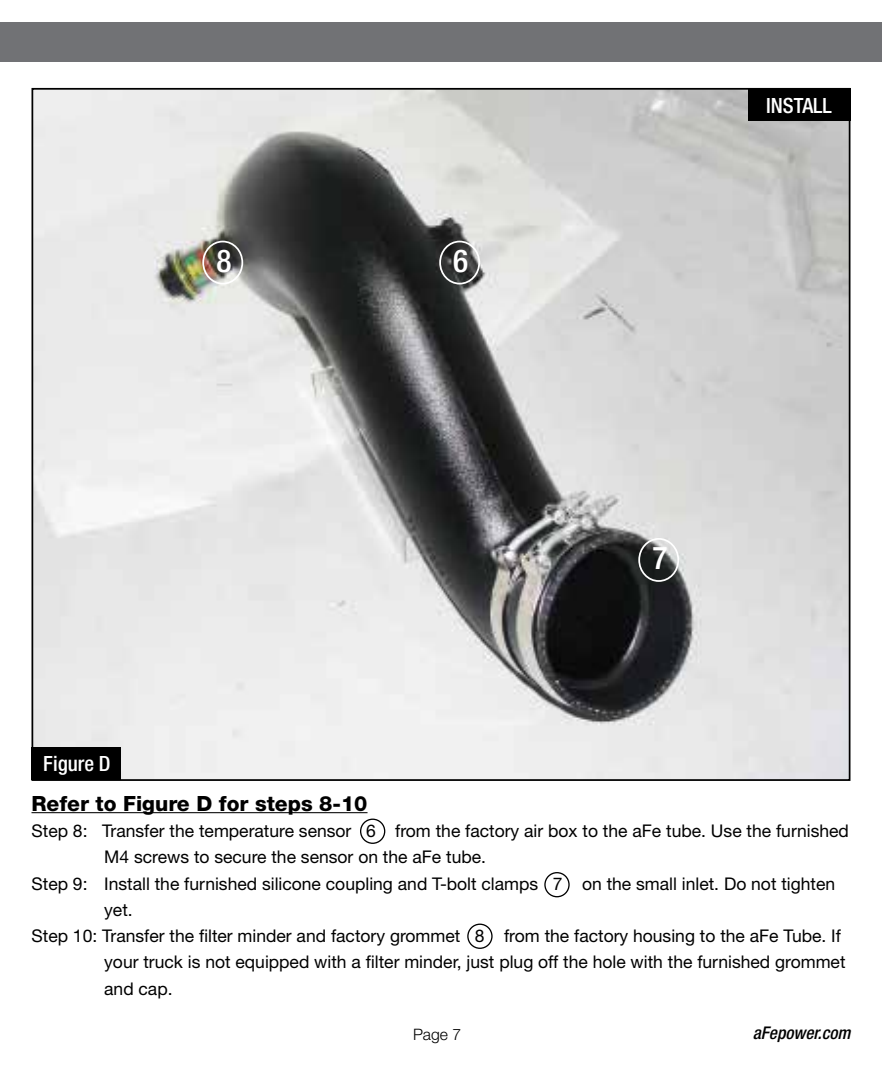
<style>
.page{position:relative;width:882px;height:1071px;background:#fff}
.page>*{position:absolute;margin:0;border:0;box-sizing:border-box;transform-origin:0 0}
.t1{font:500 condensed 31.5px "Helvetica Neue";color:#fff}
.t2{font:800 21px "Helvetica Neue";color:#000}
.t3{font:500 condensed 21px "Helvetica Neue";color:#fff}
.t4{font:17.5px "Helvetica Neue";color:#000}
.t5{font:italic 500 condensed 17.5px "Helvetica Neue";color:#000}
.t6{font:300 15.75px "Helvetica Neue";color:#000}
</style>
<div class="page">
<hr style="left:32px;top:812px;width:336px;height:1px;background:#000">
<img style="left:35px;top:91px;width:812px;height:687px">
<div style="left:32px;top:747px;width:89px;height:33px;background:#000"></div>
<div style="left:748px;top:88px;width:102px;height:33px;background:#000"></div>
<div style="left:0;top:23px;width:882px;height:39px;background:#717275"></div>
<div style="left:360px;top:819px;width:25px;height:25px;border:1px solid #000;border-radius:50%"></div>
<div style="left:202px;top:241px;width:41px;height:44px;border:2px solid #fff;border-radius:50%"></div>
<div style="left:439px;top:241px;width:41px;height:44px;border:2px solid #fff;border-radius:50%"></div>
<div style="left:638px;top:538px;width:41px;height:44px;border:2px solid #fff;border-radius:50%"></div>
<div style="left:544px;top:872px;width:26px;height:25px;border:1px solid #000;border-radius:50%"></div>
<div style="left:467px;top:924px;width:26px;height:25px;border:1px solid #000;border-radius:50%"></div>
<h1 class="t1" style="left:216px;top:242px;width:17px">8</h1>
<h1 class="t1" style="left:453px;top:242px;width:17px">6</h1>
<p class="t3" style="left:43px;top:751px;width:69px">Figure D</p>
<p class="t3" style="left:766px;top:93px;width:67px">INSTALL</p>
<h1 class="t1" style="left:652px;top:539px;width:17px">7</h1>
<p class="t2" style="left:32px;top:791px;width:338px">Refer to Figure D for steps 8-10</p>
<p class="t4" style="left:32px;top:820px;width:819px">Step 8: Transfer the temperature sensor 6 from the factory air box to the aFe tube. Use the furnished</p>
<p class="t4" style="left:104px;top:847px;width:383px">M4 screws to secure the sensor on the aFe tube.</p>
<p class="t4" style="left:32px;top:873px;width:805px">Step 9: Install the furnished silicone coupling and T-bolt clamps 7 on the small inlet. Do not tighten</p>
<p class="t4" style="left:104px;top:899px;width:30px">yet.</p>
<p class="t4" style="left:32px;top:925px;width:811px">Step 10: Transfer the filter minder and factory grommet 8 from the factory housing to the aFe Tube. If</p>
<p class="t4" style="left:104px;top:952px;width:743px">your truck is not equipped with a filter minder, just plug off the hole with the furnished grommet</p>
<p class="t4" style="left:104px;top:978px;width:70px">and cap.</p>
<p class="t6" style="left:413px;top:1024px;width:50px">Page 7</p>
<p class="t5" style="left:753px;top:1023px;width:99px">aFepower.com</p>
</div>
